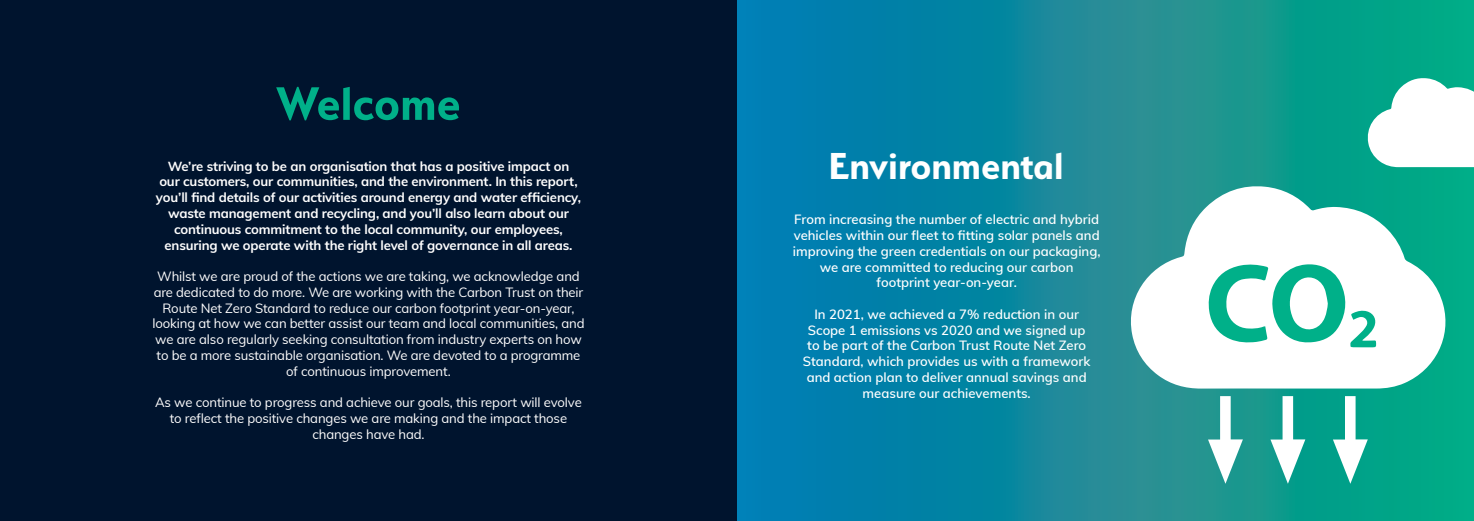
<style>
.page{position:relative;width:1474px;height:521px;background:#fff}
.page>*{position:absolute;margin:0;border:0;box-sizing:border-box;transform-origin:0 0}
.t1{font:700 52.5px "Serenity";color:#00b089}
.t2{font:700 42px "Serenity";color:#fff}
.t3{font:13.12px/15.8px "Muli";letter-spacing:-.01em;color:#fff;text-align:center}
.t4{font:600 13.12px/15.8px "Muli";color:#fff;text-align:center}
.t5{font:700 13.12px/15.8px "Muli";letter-spacing:-.01em;color:#fff;text-align:center}
</style>
<div class="page">
<div style="left:0;top:0;width:737px;height:521px;background:#00142e"></div>
<svg style="left:737px;top:0;width:736px;height:521px;background:#0b8b9d"></svg>
<svg style="left:1207px;top:396px;width:35px;height:88px"></svg>
<svg style="left:1270px;top:396px;width:35px;height:88px"></svg>
<svg style="left:1332px;top:396px;width:35px;height:88px"></svg>
<svg style="left:1125px;top:184px;width:326px;height:205px"></svg>
<svg style="left:1208px;top:264px;width:168px;height:83px"></svg>
<svg style="left:1365px;top:77px;width:108px;height:90px"></svg>
<h1 class="t1" style="left:276px;top:74px;width:186px">Welcome</h1>
<p class="t5" style="left:156px;top:157px;width:426px">We’re striving to be an organisation that has a positive impact on our customers, our communities, and the environment. In this report, you’ll find details of our activities around energy and water efficiency, waste management and recycling, and you’ll also learn about our continuous commitment to the local community, our employees, ensuring we operate with the right level of governance in all areas.</p>
<p class="t3" style="left:152px;top:268px;width:433px">Whilst we are proud of the actions we are taking, we acknowledge and are dedicated to do more. We are working with the Carbon Trust on their Route Net Zero Standard to reduce our carbon footprint year-on-year, looking at how we can better assist our team and local communities, and we are also regularly seeking consultation from industry experts on how to be a more sustainable organisation. We are devoted to a programme of continuous improvement.</p>
<p class="t3" style="left:155px;top:394px;width:428px">As we continue to progress and achieve our goals, this report will evolve to reflect the positive changes we are making and the impact those changes have had.</p>
<h2 class="t2" style="left:828px;top:143px;width:237px">Environmental</h2>
<p class="t4" style="left:792px;top:211px;width:309px">From increasing the number of electric and hybrid vehicles within our fleet to fitting solar panels and improving the green credentials on our packaging, we are committed to reducing our carbon footprint year-on-year.</p>
<p class="t4" style="left:803px;top:305px;width:289px">In 2021, we achieved a 7% reduction in our Scope 1 emissions vs 2020 and we signed up to be part of the Carbon Trust Route Net Zero Standard, which provides us with a framework and action plan to deliver annual savings and measure our achievements.</p>
</div>
